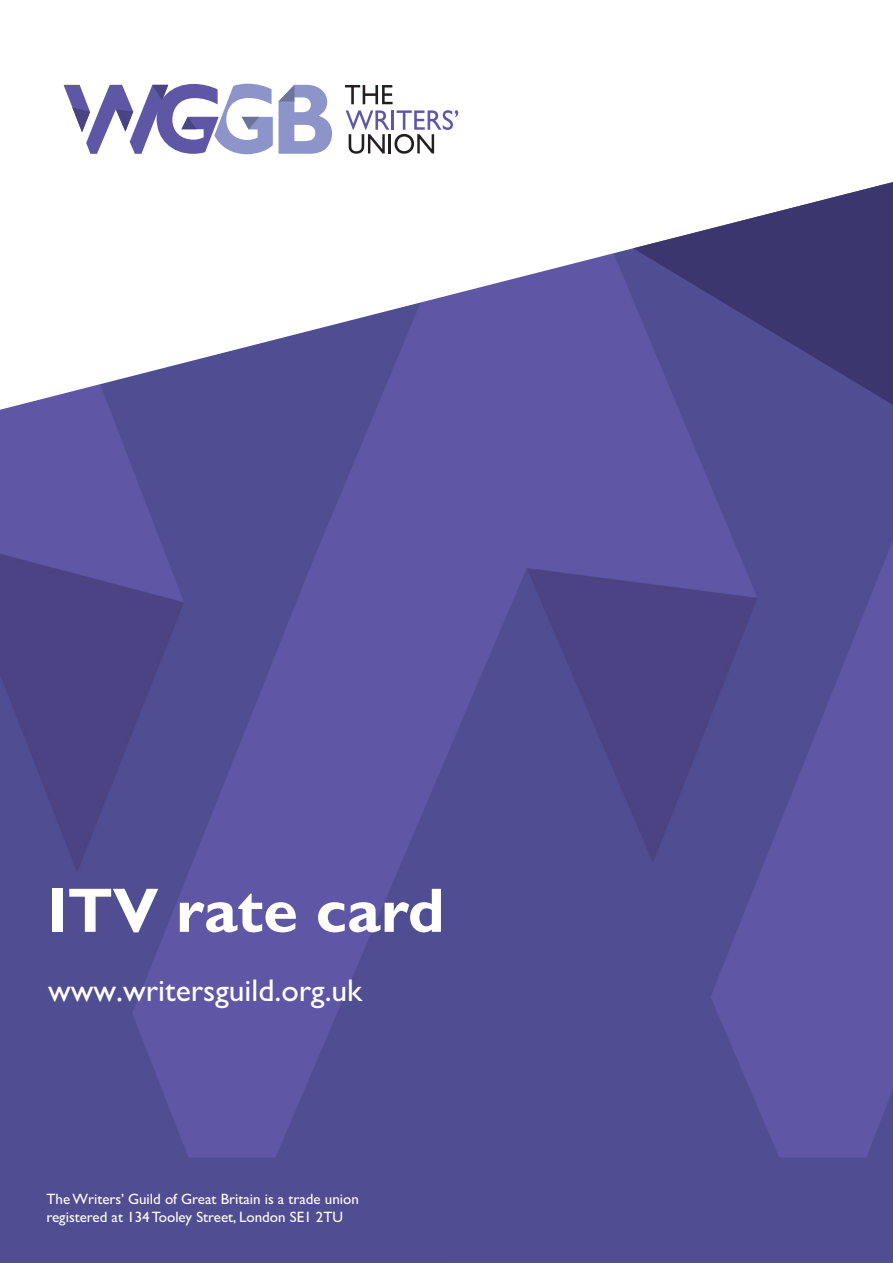
<style>
.page{position:relative;width:893px;height:1263px;background:#fff}
.page>*{position:absolute;margin:0;border:0;box-sizing:border-box;transform-origin:0 0}
.t1{font:700 63.15px "Gill Sans";color:#fff}
.t2{font:31.5px "Gill Sans";color:#fff}
.t3{font:15px/18px "Gill Sans";color:#fff}
</style>
<div class="page">
<img style="left:0;top:248px;width:893px;height:1015px">
<img style="left:633px;top:182px;width:260px;height:223px">
<svg style="left:64px;top:84px;width:209px;height:70px"></svg>
<svg style="left:279px;top:85px;width:53px;height:69px"></svg>
<svg style="left:345px;top:85px;width:48px;height:19px"></svg>
<svg style="left:346px;top:110px;width:112px;height:44px"></svg>
<h1 class="t1" style="left:46px;top:873px;width:400px">ITV rate card</h1>
<h2 class="t2" style="left:48px;top:972px;width:316px">www.writersguild.org.uk</h2>
<p class="t3" style="left:46px;top:1190px;width:314px">The Writers’ Guild of Great Britain is a trade union registered at 134 Tooley Street, London SE1 2TU</p>
</div>
